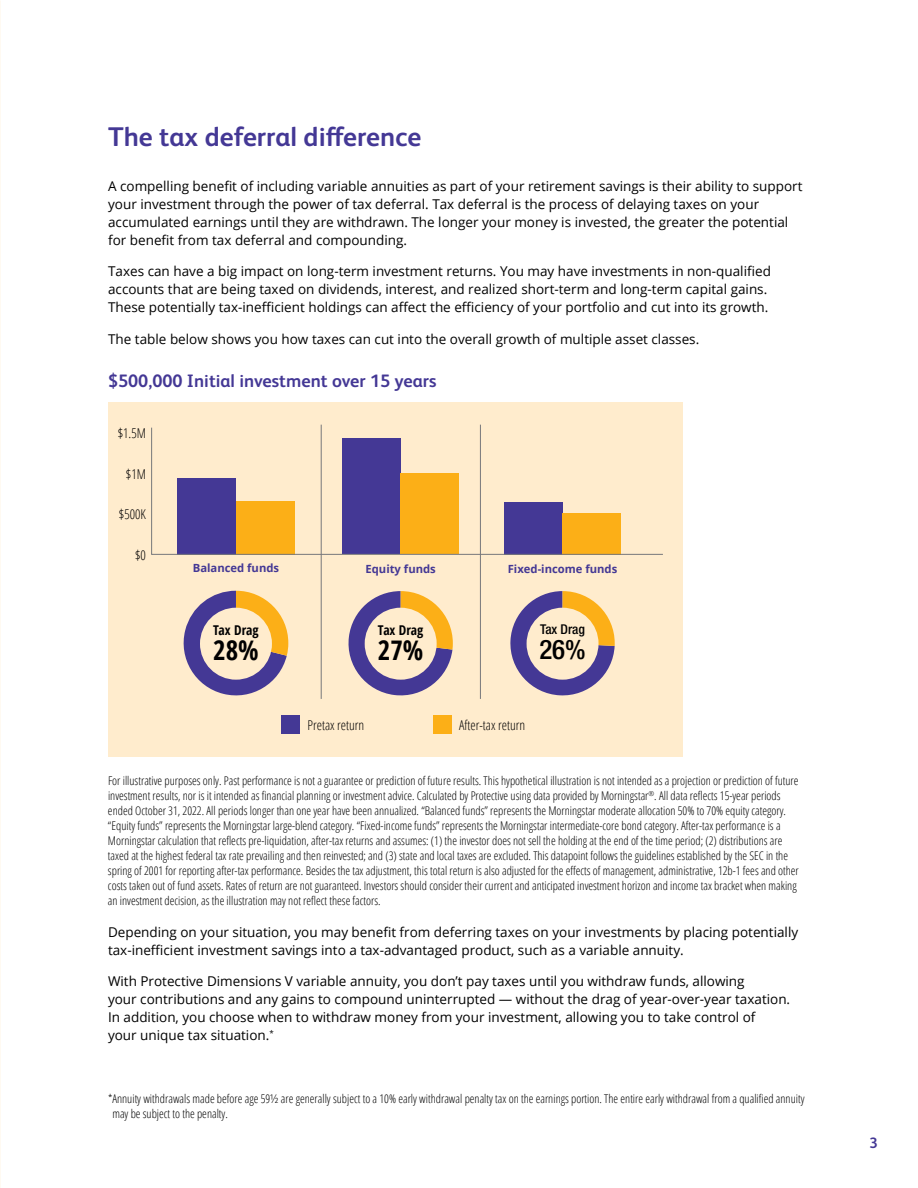
<style>
.page{position:relative;width:918px;height:1188px;background:#fff}
.page>*{position:absolute;margin:0;border:0;box-sizing:border-box;transform-origin:0 0}
.t1{font:700 27px "FS Albert Pro";color:#443895}
.t2{font:700 condensed 27px "Open Sans";color:#000}
.t3{font:500 condensed 27px "Helvetica Neue LT Std";color:#000}
.t4{font:700 18px "FS Albert Pro";color:#443895}
.t5{font:700 15px "FS Albert Pro";color:#443895}
.t6{font:13.5px/18px "Open Sans";color:#000}
.t7{font:300 condensed 13.5px "Open Sans";color:#000}
.t8{font:700 condensed 13.5px "Open Sans";color:#000}
.t9{font:500 condensed 13.5px "Helvetica Neue LT Std";color:#000}
.t10{font:300 condensed 12px/15px "Open Sans";color:#000}
.t11{font:700 11.25px "Open Sans";color:#443895}
</style>
<div class="page">
<div style="left:108px;top:403px;width:575px;height:354px;background:#ffeccd"></div>
<svg style="left:151px;top:427px;width:512px;height:128px"></svg>
<hr style="left:480px;top:425px;width:1px;height:274px;background:#77787b">
<hr style="left:321px;top:425px;width:1px;height:274px;background:#77787b">
<div style="left:281px;top:715px;width:19px;height:19px;background:#443895"></div>
<div style="left:433px;top:715px;width:18px;height:19px;background:#fcaf17"></div>
<svg style="left:183px;top:591px;width:105px;height:105px"></svg>
<svg style="left:348px;top:591px;width:105px;height:105px"></svg>
<svg style="left:510px;top:591px;width:105px;height:105px"></svg>
<div style="left:200px;top:608px;width:72px;height:72px;background:#ffeccd;border-radius:50%"></div>
<div style="left:365px;top:608px;width:72px;height:72px;background:#ffeccd;border-radius:50%"></div>
<div style="left:527px;top:608px;width:72px;height:72px;background:#ffeccd;border-radius:50%"></div>
<h1 class="t1" style="left:108px;top:118px;width:315px">The tax deferral difference</h1>
<p class="t6" style="left:108px;top:177px;width:696px">A compelling benefit of including variable annuities as part of your retirement savings is their ability to support your investment through the power of tax deferral. Tax deferral is the process of delaying taxes on your accumulated earnings until they are withdrawn. The longer your money is invested, the greater the potential for benefit from tax deferral and compounding.</p>
<p class="t6" style="left:108px;top:262px;width:664px">Taxes can have a big impact on long-term investment returns. You may have investments in non-qualified accounts that are being taxed on dividends, interest, and realized short-term and long-term capital gains.<br>These potentially tax-inefficient holdings can affect the efficiency of your portfolio and cut into its growth.</p>
<p class="t6" style="left:108px;top:330px;width:593px">The table below shows you how taxes can cut into the overall growth of multiple asset classes.</p>
<h2 class="t4" style="left:108px;top:368px;width:330px">$500,000 Initial investment over 15 years</h2>
<p class="t7" style="left:118px;top:424px;width:30px">$1.5M</p>
<p class="t7" style="left:126px;top:465px;width:21px">$1M</p>
<p class="t7" style="left:119px;top:505px;width:29px">$500K</p>
<p class="t7" style="left:135px;top:546px;width:12px">$0</p>
<p class="t11" style="left:193px;top:560px;width:88px">Balanced funds</p>
<p class="t11" style="left:366px;top:561px;width:72px">Equity funds</p>
<p class="t11" style="left:508px;top:561px;width:111px">Fixed-income funds</p>
<p class="t8" style="left:213px;top:621px;width:47px">Tax Drag</p>
<h1 class="t2" style="left:213px;top:631px;width:47px">28%</h1>
<p class="t8" style="left:378px;top:621px;width:47px">Tax Drag</p>
<h1 class="t2" style="left:378px;top:631px;width:47px">27%</h1>
<p class="t9" style="left:540px;top:622px;width:46px">Tax Drag</p>
<h1 class="t3" style="left:539px;top:634px;width:48px">26%</h1>
<p class="t7" style="left:308px;top:716px;width:58px">Pretax return</p>
<p class="t7" style="left:459px;top:716px;width:67px">After-tax return</p>
<p class="t10" style="left:108px;top:773px;width:692px">For illustrative purposes only. Past performance is not a guarantee or prediction of future results. This hypothetical illustration is not intended as a projection or prediction of future investment results, nor is it intended as financial planning or investment advice. Calculated by Protective using data provided by Morningstar<sup>®</sup>. All data reflects 15-year periods ended October 31, 2022. All periods longer than one year have been annualized. “Balanced funds” represents the Morningstar moderate allocation 50% to 70% equity category. “Equity funds” represents the Morningstar large-blend category. “Fixed-income funds” represents the Morningstar intermediate-core bond category. After-tax performance is a Morningstar calculation that reflects pre-liquidation, after-tax returns and assumes: (1) the investor does not sell the holding at the end of the time period; (2) distributions are taxed at the highest federal tax rate prevailing and then reinvested; and (3) state and local taxes are excluded. This datapoint follows the guidelines established by the SEC in the spring of 2001 for reporting after-tax performance. Besides the tax adjustment, this total return is also adjusted for the effects of management, administrative, 12b-1 fees and other costs taken out of fund assets. Rates of return are not guaranteed. Investors should consider their current and anticipated investment horizon and income tax bracket when making an investment decision, as the illustration may not reflect these factors.</p>
<p class="t6" style="left:108px;top:922px;width:692px">Depending on your situation, you may benefit from deferring taxes on your investments by placing potentially tax-inefficient investment savings into a tax-advantaged product, such as a variable annuity.</p>
<p class="t6" style="left:108px;top:972px;width:684px">With Protective Dimensions V variable annuity, you don’t pay taxes until you withdraw funds, allowing<br>your contributions and any gains to compound uninterrupted — without the drag of year-over-year taxation.<br>In addition, you choose when to withdraw money from your investment, allowing you to take control of<br>your unique tax situation.<sup>*</sup></p>
<p class="t10" style="left:112px;top:1091px;width:694px;text-indent:-4px">*Annuity withdrawals made before age 59½ are generally subject to a 10% early withdrawal penalty tax on the earnings portion. The entire early withdrawal from a qualified annuity may be subject to the penalty.</p>
<p class="t5" style="left:869px;top:1132px;width:10px">3</p>
</div>
